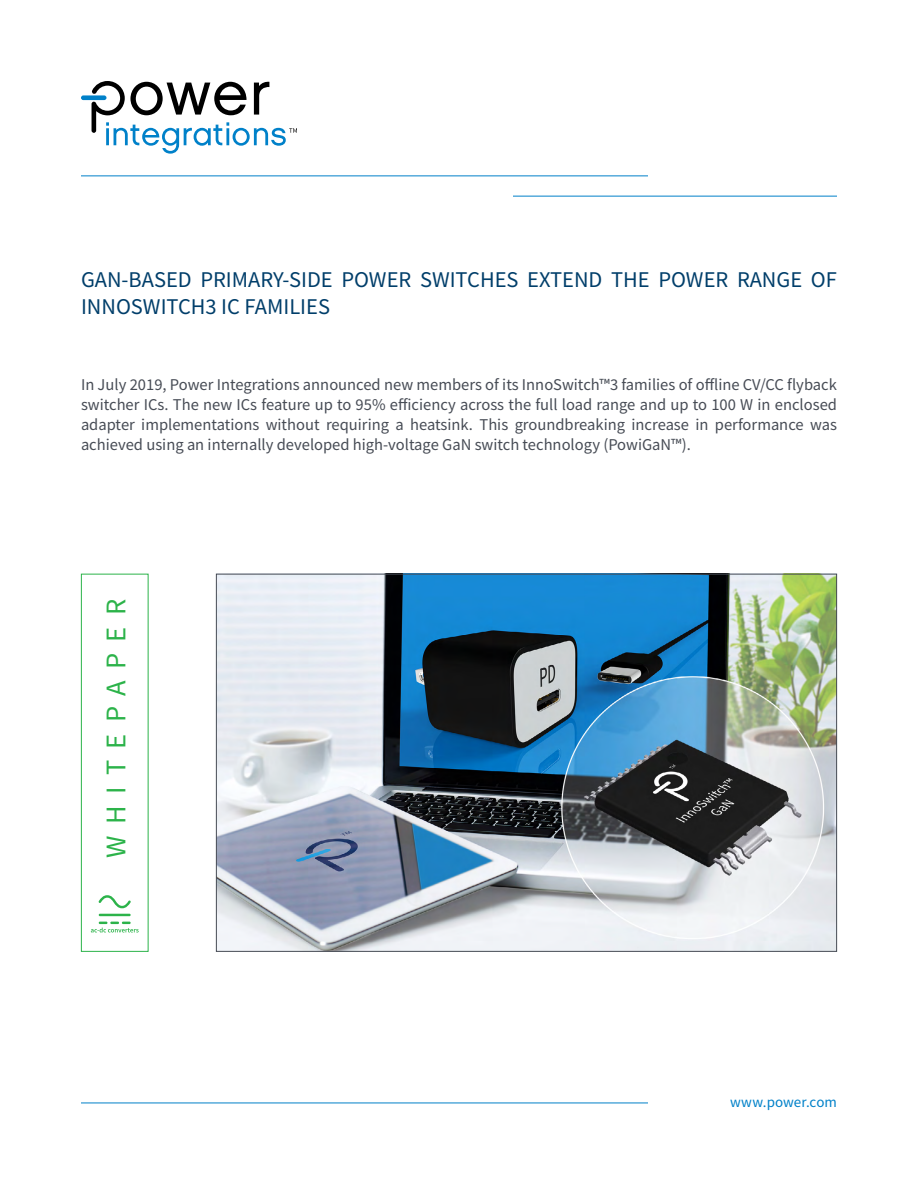
<style>
.page{position:relative;width:918px;height:1188px;background:#fff}
.page>*{position:absolute;margin:0;border:0;box-sizing:border-box;transform-origin:0 0}
.t1{font:28.5px "Source Sans Pro";letter-spacing:.4em;color:#2cb34a}
.t2{font:22.5px/27px "Source Sans Pro";color:#003e6a}
.t3{font:16.5px/19.8px "Source Sans Pro";color:#474c55;text-align:justify}
.t4{font:15px "Source Sans Pro";letter-spacing:.005em;color:#0081c9}
</style>
<div class="page">
<hr style="left:81px;top:1103px;width:567px;height:1px;background:#0081c9">
<img style="left:218px;top:576px;width:617px;height:374px">
<div style="left:81px;top:574px;width:67px;height:378px;border:1px solid #2cb34a"></div>
<svg style="left:91px;top:895px;width:48px;height:38px"></svg>
<hr style="left:513px;top:196px;width:324px;height:1px;background:#0081c9">
<hr style="left:81px;top:176px;width:567px;height:1px;background:#0081c9">
<div style="left:81px;top:95px;width:25px;height:5px;background:#0081c9;border-radius:2px"></div>
<svg style="left:92px;top:81px;width:205px;height:73px"></svg>
<h2 class="t2" style="left:81px;top:266px;width:758px">GAN-BASED PRIMARY-SIDE POWER SWITCHES EXTEND THE POWER RANGE OF<br>INNOSWITCH3 IC FAMILIES</h2>
<p class="t3" style="left:81px;top:375px;width:758px">In July 2019, Power Integrations announced new members of its InnoSwitch™3 families of offline CV/CC flyback switcher ICs. The new ICs feature up to 95% efficiency across the full load range and up to 100 W in enclosed adapter implementations without requiring a heatsink. This groundbreaking increase in performance was achieved using an internally developed high-voltage GaN switch technology (PowiGaN™).</p>
<h1 class="t1" style="left:98px;top:858px;width:260px;rotate:-90deg">WHITEPAPER</h1>
<p class="t4" style="left:730px;top:1092px;width:108px">www.power.com</p>
</div>
